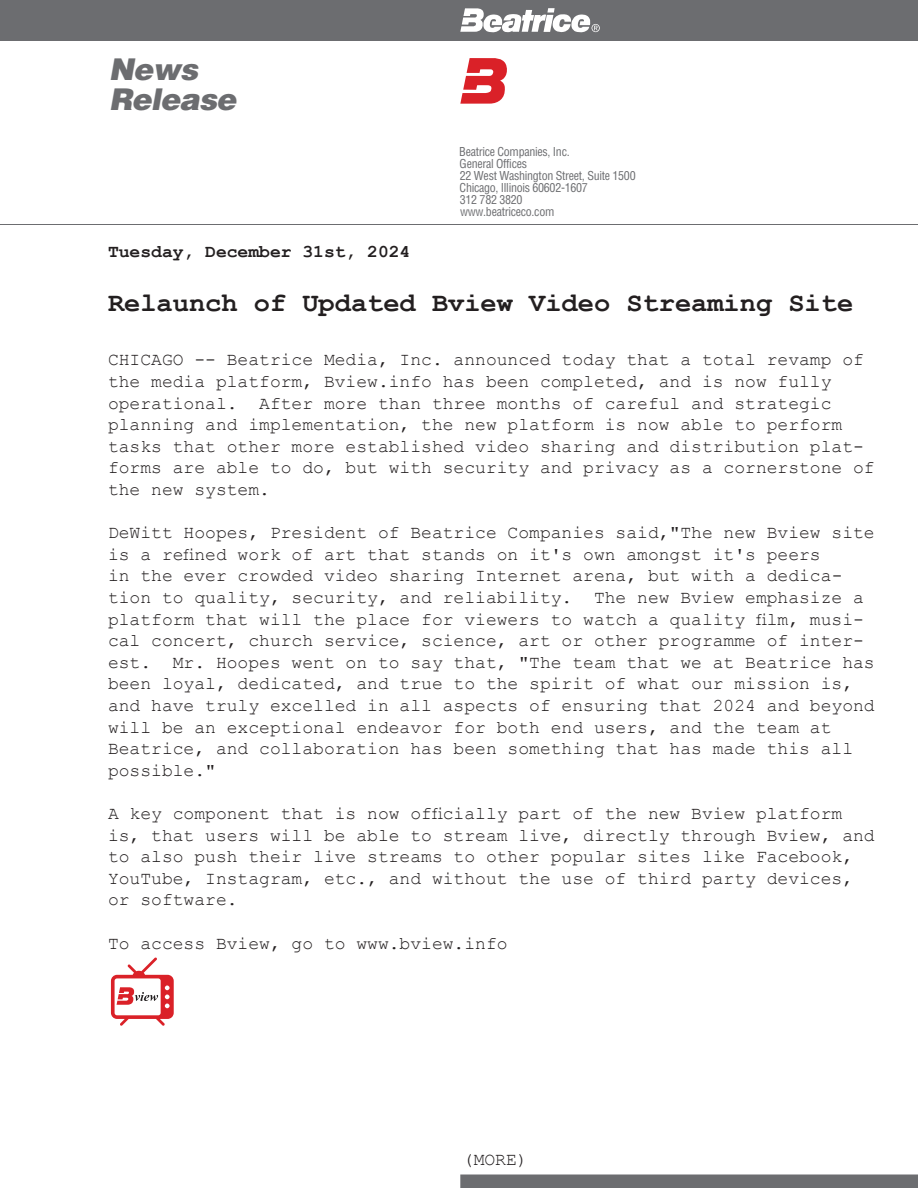
<style>
.page{position:relative;width:918px;height:1188px;background:#fff}
.page>*{position:absolute;margin:0;border:0;box-sizing:border-box;transform-origin:0 0}
.t1{font:italic 900 30px/30px "Helvetica";letter-spacing:-.025em;color:#6c6d70}
.t2{font:700 27px "Courier New";color:#231f20}
.t3{font:18px/21.6px "Courier New";color:#231f20}
.t4{font:700 18px "Courier New";color:#231f20}
.t5{font:condensed 12px/12px "Helvetica";letter-spacing:-.025em;color:#6c6d70}
</style>
<div class="page">
<div style="left:460px;top:1175px;width:458px;height:13px;background:#6c6d70"></div>
<div style="left:0;top:0;width:918px;height:41px;background:#6c6d70"></div>
<svg style="left:460px;top:8px;width:140px;height:25px"></svg>
<svg style="left:460px;top:58px;width:47px;height:46px"></svg>
<hr style="left:0;top:224px;width:918px;height:1px;background:#6c6d70">
<svg style="left:111px;top:957px;width:63px;height:69px"></svg>
<h1 class="t1" style="left:109px;top:53px;width:129px">News<br>Release</h1>
<p class="t5" style="left:459px;top:146px;width:178px">Beatrice Companies, Inc.<br>General Offices<br>22 West Washington Street, Suite 1500<br>Chicago, Illinois 60602-1607<br>312 782 3820<br>www.beatriceco.com</p>
<p class="t4" style="left:108px;top:241px;width:304px">Tuesday, December 31st, 2024</p>
<h2 class="t2" style="left:108px;top:286px;width:747px">Relaunch of Updated Bview Video Streaming Site</h2>
<p class="t3" style="left:108px;top:348px;width:768px">CHICAGO -- Beatrice Media, Inc. announced today that a total revamp of the media platform, Bview.info has been completed, and is now fully operational. After more than three months of careful and strategic planning and implementation, the new platform is now able to perform tasks that other more established video sharing and distribution plat&shy;forms are able to do, but with security and privacy as a cornerstone of the new system.</p>
<p class="t3" style="left:108px;top:521px;width:768px">DeWitt Hoopes, President of Beatrice Companies said,"The new Bview site is a refined work of art that stands on it's own amongst it's peers<br>in the ever crowded video sharing Internet arena, but with a dedica&shy;tion to quality, security, and reliability. The new Bview emphasize a platform that will the place for viewers to watch a quality film, musi&shy;cal concert, church service, science, art or other programme of inter&shy;est. Mr. Hoopes went on to say that, "The team that we at Beatrice has been loyal, dedicated, and true to the spirit of what our mission is, and have truly excelled in all aspects of ensuring that 2024 and beyond will be an exceptional endeavor for both end users, and the team at Beatrice, and collaboration has been something that has made this all possible."</p>
<p class="t3" style="left:108px;top:802px;width:768px">A key component that is now officially part of the new Bview platform is, that users will be able to stream live, directly through Bview, and to also push their live streams to other popular sites like Facebook, YouTube, Instagram, etc., and without the use of third party devices, or software.</p>
<p class="t3" style="left:108px;top:932px;width:401px">To access Bview, go to www.bview.info</p>
<p class="t3" style="left:463px;top:1148px;width:66px">(MORE)</p>
</div>
